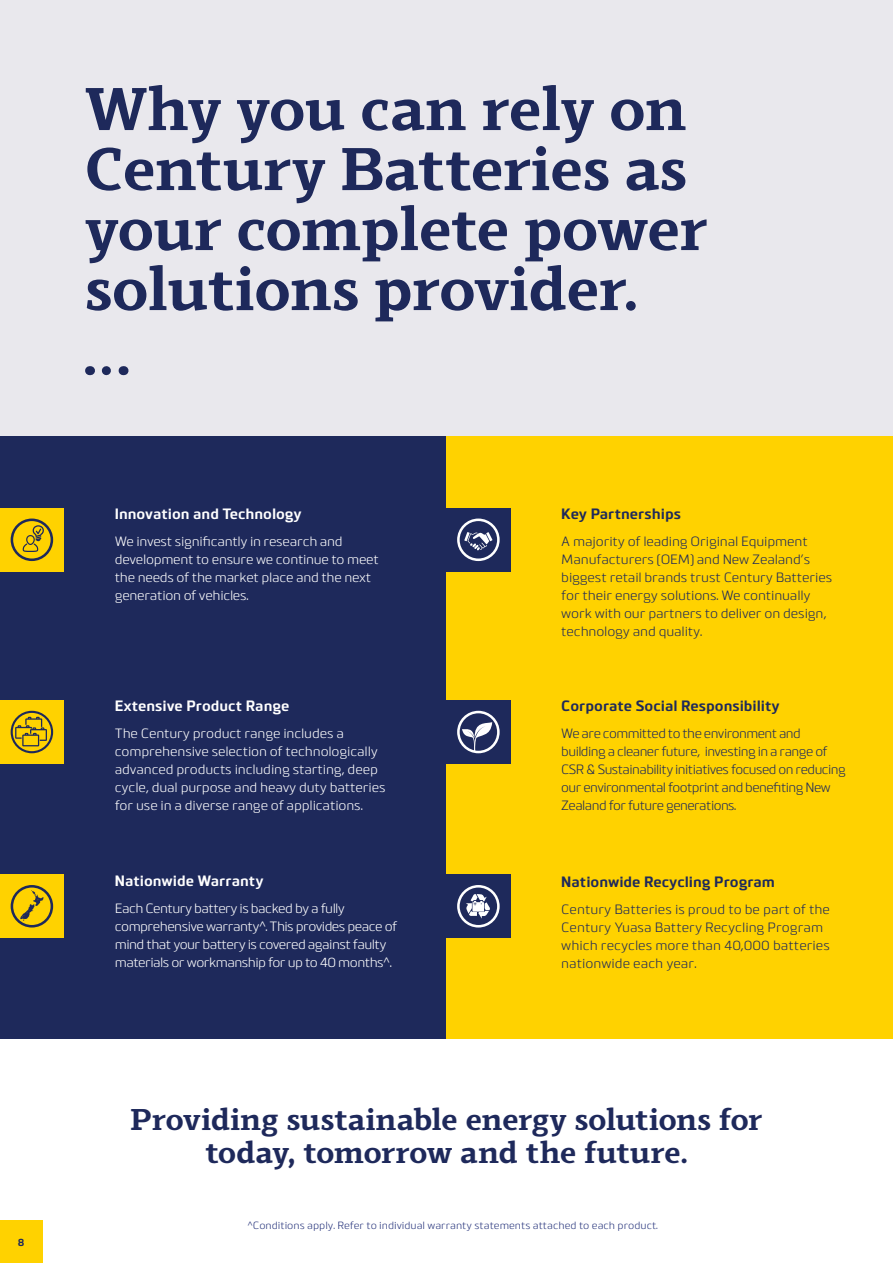
<style>
.page{position:relative;width:893px;height:1263px;background:#fff}
.page>*{position:absolute;margin:0;border:0;box-sizing:border-box;transform-origin:0 0}
.t1{font:700 60px/60px "Scharf";color:#1e295b}
.t2{font:700 30px/33px "Scharf";letter-spacing:-.005em;color:#1e295b;text-align:center}
.t3{font:700 15px "Bitner";color:#1e295b}
.t4{font:700 15px "Bitner";color:#fff}
.t5{font:13.5px/18px "Bitner";letter-spacing:-.01em;color:#1e295b}
.t6{font:13.5px/18px "Bitner";letter-spacing:-.02em;color:#fff}
.t7{font:13.5px/18px "Bitner";letter-spacing:-.04em;color:#1e295b}
.t8{font:13.5px/18px "Bitner";letter-spacing:-.04em;color:#fff}
.t9{font:10.5px "Bitner";color:#26337b}
.t10{font:700 10.5px "Bitner";color:#1e295b}
</style>
<div class="page">
<div style="left:0;top:0;width:893px;height:645px;background:#e9e8ed"></div>
<svg style="left:106px;top:366px;width:5px;height:9px"></svg>
<div style="left:0;top:437px;width:446px;height:602px;background:#1e295b"></div>
<div style="left:446px;top:437px;width:447px;height:602px;background:#ffd200"></div>
<div style="left:0;top:508px;width:64px;height:64px;background:#ffd200"></div>
<svg style="left:11px;top:518px;width:42px;height:43px"></svg>
<div style="left:0;top:700px;width:64px;height:64px;background:#ffd200"></div>
<svg style="left:11px;top:711px;width:42px;height:42px"></svg>
<div style="left:0;top:874px;width:64px;height:64px;background:#ffd200"></div>
<svg style="left:11px;top:885px;width:42px;height:42px"></svg>
<div style="left:434px;top:700px;width:76px;height:64px;background:#1e295b"></div>
<svg style="left:457px;top:711px;width:43px;height:42px"></svg>
<div style="left:434px;top:874px;width:76px;height:64px;background:#1e295b"></div>
<svg style="left:457px;top:885px;width:43px;height:42px"></svg>
<div style="left:434px;top:508px;width:76px;height:64px;background:#1e295b"></div>
<svg style="left:457px;top:518px;width:43px;height:43px"></svg>
<div style="left:0;top:1220px;width:43px;height:43px;background:#ffd200"></div>
<h1 class="t1" style="left:85px;top:74px;width:624px">Why you can rely on<br>Century Batteries as your complete power solutions provider.</h1>
<p class="t10" style="left:18px;top:1234px;width:8px">8</p>
<p class="t4" style="left:115px;top:502px;width:189px">Innovation and Technology</p>
<p class="t6" style="left:115px;top:531px;width:266px">We invest significantly in research and development to ensure we continue to meet the needs of the market place and the next generation of vehicles.</p>
<p class="t4" style="left:115px;top:694px;width:176px">Extensive Product Range</p>
<p class="t6" style="left:115px;top:723px;width:272px">The Century product range includes a comprehensive selection of technologically advanced products including starting, deep cycle, dual purpose and heavy duty batteries for use in a diverse range of applications.</p>
<p class="t4" style="left:115px;top:868px;width:150px">Nationwide Warranty</p>
<p class="t8" style="left:115px;top:898px;width:284px">Each Century battery is backed by a fully comprehensive warranty^. This provides peace of mind that your battery is covered against faulty materials or workmanship for up to 40 months^.</p>
<p class="t3" style="left:561px;top:502px;width:121px">Key Partnerships</p>
<p class="t5" style="left:561px;top:531px;width:272px">A majority of leading Original Equipment Manufacturers (OEM) and New Zealand’s biggest retail brands trust Century Batteries for their energy solutions. We continually work with our partners to deliver on design, technology and quality.</p>
<p class="t3" style="left:561px;top:694px;width:220px">Corporate Social Responsibility</p>
<p class="t7" style="left:561px;top:723px;width:286px">We are committed to the environment and building a cleaner future, investing in a range of CSR &amp; Sustainability initiatives focused on reducing our environmental footprint and benefiting New Zealand for future generations.</p>
<p class="t3" style="left:561px;top:870px;width:215px">Nationwide Recycling Program</p>
<p class="t5" style="left:561px;top:899px;width:270px">Century Batteries is proud to be part of the Century Yuasa Battery Recycling Program which recycles more than 40,000 batteries nationwide each year.</p>
<h2 class="t2" style="left:131px;top:1100px;width:633px">Providing sustainable energy solutions for today, tomorrow and the future.</h2>
<p class="t9" style="left:248px;top:1217px;width:412px">^Conditions apply. Refer to individual warranty statements attached to each product.</p>
</div>
